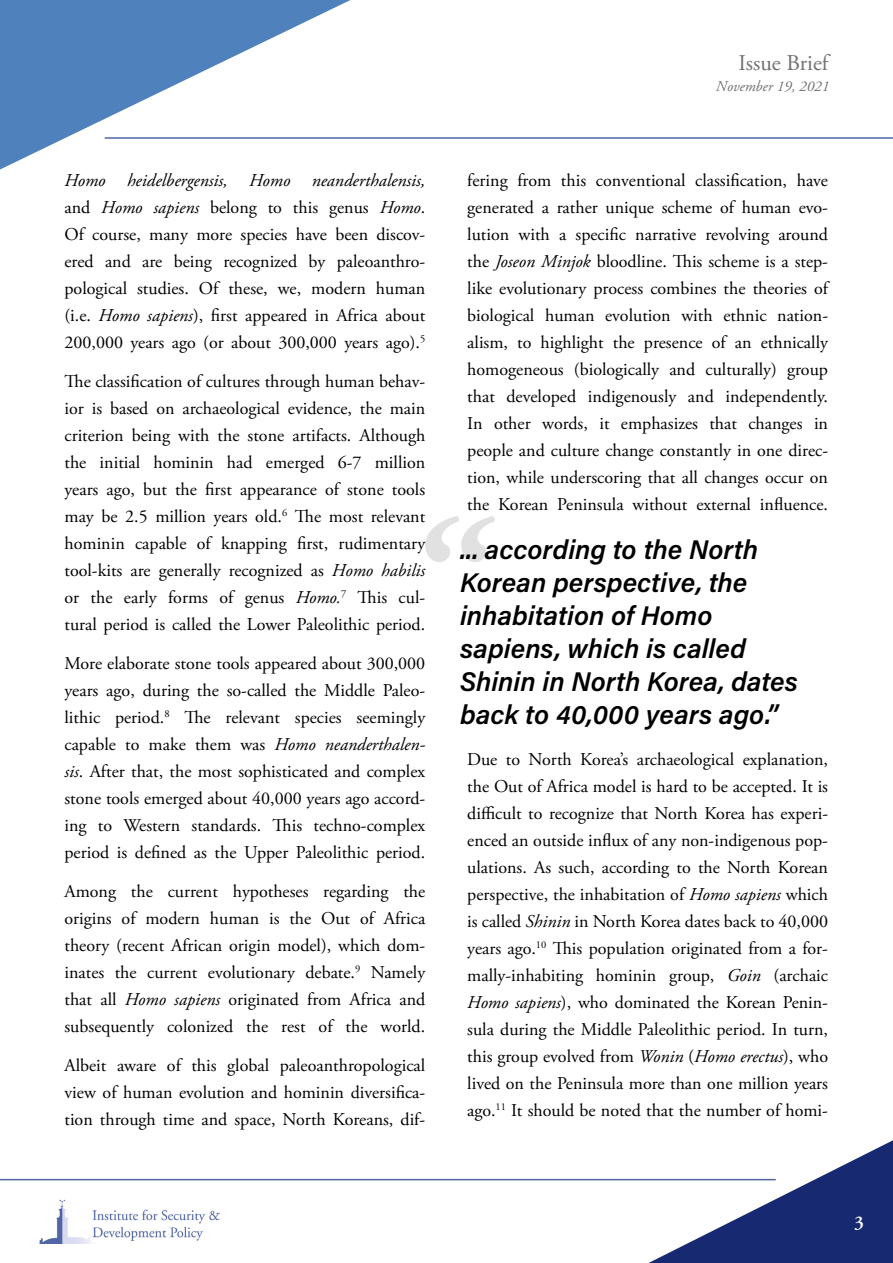
<style>
.page{position:relative;width:893px;height:1263px;background:#fff}
.page>*{position:absolute;margin:0;border:0;box-sizing:border-box;transform-origin:0 0}
.t1{font:27px/33px "Acumin Variable Concept";color:#000}
.t2{font:22.5px "Adobe Garamond Pro";color:#707172}
.t3{font:600 19.5px "Adobe Garamond Pro";color:#fff}
.t4{font:18px/27px "Adobe Garamond Pro";color:#000;text-align:justify}
.t5{font:italic 15px "Adobe Garamond Pro";color:#707172}
.s1{font-style:italic}
</style>
<div class="page">
<hr style="left:105px;top:137px;width:788px;height:2px;background:#5066a7">
<svg style="left:0;top:0;width:350px;height:170px;fill:#4f81bd"></svg>
<svg style="left:637px;top:1140px;width:256px;height:123px"></svg>
<hr style="left:0;top:1179px;width:776px;height:1px;background:#5066a7">
<img style="left:39px;top:1199px;width:181px;height:44px">
<svg style="left:425px;top:516px;width:70px;height:46px"></svg>
<p class="t4" style="left:64px;top:167px;width:362px"><span class="s1">Homo heidelbergensis, Homo neanderthalensis, </span>and <span class="s1">Homo sapiens</span> belong to this genus <span class="s1">Homo</span>.<br>Of course, many more species have been discov&shy;ered and are being recognized by paleoanthro&shy;pological studies. Of these, we, modern human (i.e. <span class="s1">Homo sapiens</span>), first appeared in Africa about 200,000 years ago (or about 300,000 years ago).<sup>5</sup></p>
<p class="t4" style="left:64px;top:368px;width:362px">The classification of cultures through human behav&shy;ior is based on archaeological evidence, the main criterion being with the stone artifacts. Although the initial hominin had emerged 6-7 million years ago, but the first appearance of stone tools may be 2.5 million years old.<sup>6</sup> The most relevant hominin capable of knapping first, rudimentary tool-kits are generally recognized as <span class="s1">Homo habilis </span>or the early forms of genus <span class="s1">Homo.</span><sup>7</sup> This cul&shy;tural period is called the Lower Paleolithic period.</p>
<p class="t4" style="left:64px;top:650px;width:362px">More elaborate stone tools appeared about 300,000 years ago, during the so-called the Middle Paleo&shy;lithic period.<sup>8</sup> The relevant species seemingly capable to make them was <span class="s1">Homo neanderthalen&shy;sis</span>. After that, the most sophisticated and complex stone tools emerged about 40,000 years ago accord&shy;ing to Western standards. This techno-complex period is defined as the Upper Paleolithic period.</p>
<p class="t4" style="left:64px;top:878px;width:362px">Among the current hypotheses regarding the origins of modern human is the Out of Africa theory (recent African origin model), which dom&shy;inates the current evolutionary debate.<sup>9</sup> Namely that all <span class="s1">Homo sapiens</span> originated from Africa and subsequently colonized the rest of the world.</p>
<p class="t4" style="left:64px;top:1052px;width:362px">Albeit aware of this global paleoanthropological view of human evolution and hominin diversifica&shy;tion through time and space, North Koreans, dif-</p>
<p class="t2" style="left:739px;top:50px;width:91px">Issue Brief</p>
<p class="t5" style="left:716px;top:78px;width:115px">November 19, 2021</p>
<p class="t4" style="left:467px;top:167px;width:362px">fering from this conventional classification, have generated a rather unique scheme of human evo&shy;lution with a specific narrative revolving around the <span class="s1">Joseon Minjok</span> bloodline. This scheme is a step&shy;like evolutionary process combines the theories of biological human evolution with ethnic nation&shy;alism, to highlight the presence of an ethnically homogeneous (biologically and culturally) group that developed indigenously and independently.<br>In other words, it emphasizes that changes in people and culture change constantly in one direc&shy;tion, while underscoring that all changes occur on the Korean Peninsula without external influence.</p>
<h1 class="t1" style="left:460px;top:532px;width:339px">... according to the North<br>Korean perspective, the inhabitation of Homo sapiens, which is called<br>Shinin in North Korea, dates back to 40,000 years ago.”</h1>
<p class="t4" style="left:467px;top:746px;width:362px">Due to North Korea’s archaeological explanation, the Out of Africa model is hard to be accepted. It is difficult to recognize that North Korea has experi&shy;enced an outside influx of any non-indigenous pop&shy;ulations. As such, according to the North Korean perspective, the inhabitation of <span class="s1">Homo sapiens</span> which is called <span class="s1">Shinin</span> in North Korea dates back to 40,000 years ago.<sup>10</sup> This population originated from a for&shy;mally-inhabiting hominin group, <span class="s1">Goin</span> (archaic <span class="s1">Homo sapiens</span>), who dominated the Korean Penin&shy;sula during the Middle Paleolithic period. In turn, this group evolved from <span class="s1">Wonin</span> (<span class="s1">Homo erectus</span>), who lived on the Peninsula more than one million years ago.<sup>11</sup> It should be noted that the number of homi-</p>
<p class="t3" style="left:854px;top:1211px;width:11px">3</p>
</div>
